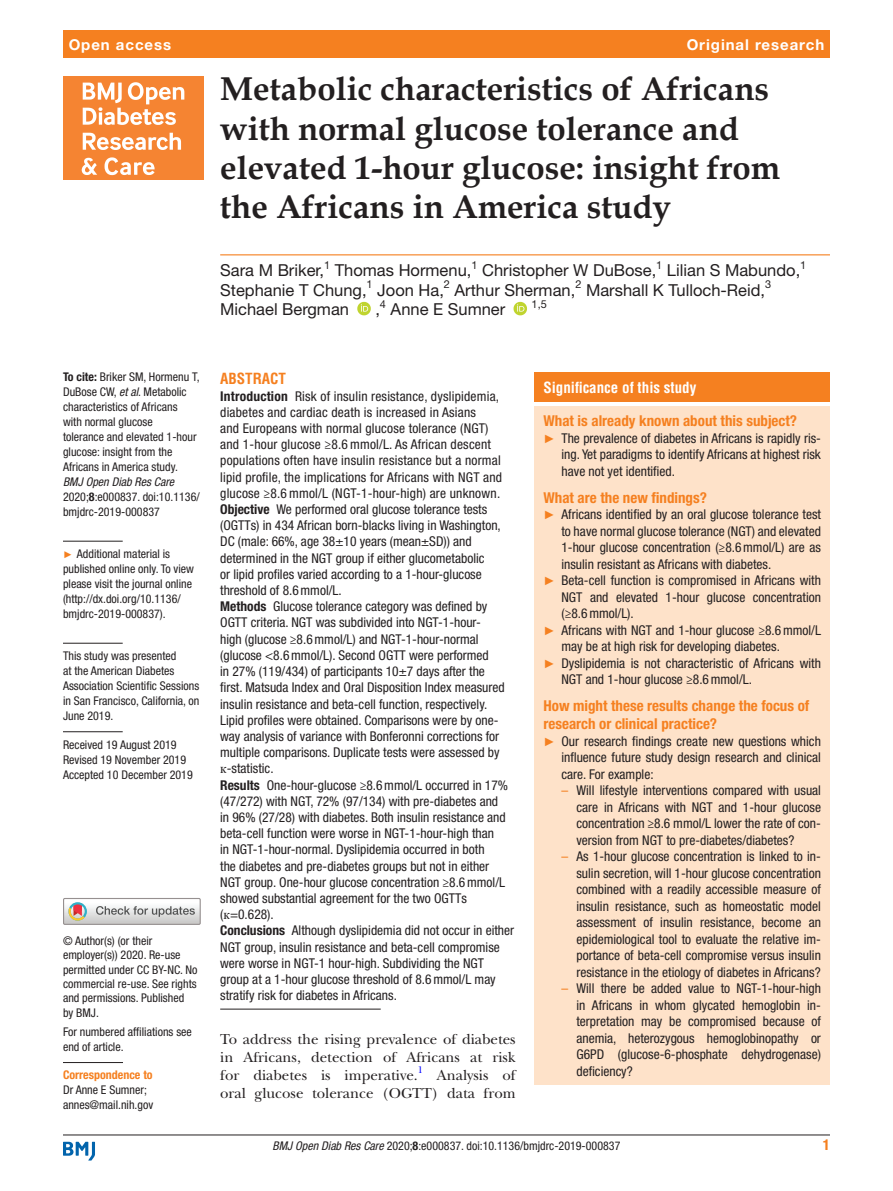
<style>
.page{position:relative;width:893px;height:1191px;background:#fff}
.page>*{position:absolute;margin:0;border:0;box-sizing:border-box;transform-origin:0 0}
.t1{font:700 33px/39px "Book Antiqua";color:#231f20}
.t2{font:16.5px "Helvetica Neue LT Std";color:#231f20}
.t3{font:15px/18px "New Baskerville";color:#231f20;text-align:justify}
.t4{font:700 condensed 15px/18px "Helvetica Neue LT Std";color:#f58020}
.t5{font:700 15px "Helvetica Neue LT Std";letter-spacing:.065em;color:#fff}
.t6{font:700 condensed 15px "Helvetica";color:#fff}
.t7{font:700 condensed 15px "Helvetica";color:#f58020}
.t8{font:condensed 13.5px/16.2px "Helvetica Neue LT Std";color:#231f20;text-align:justify}
.t9{font:condensed 12px/15px "Helvetica Neue LT Std";color:#231f20}
.t10{font:700 condensed 12px "Helvetica Neue LT Std";color:#f58020}
.t11{font:10.95px "Helvetica Neue LT Std";color:#231f20}
.t12{font:9.9px "New Baskerville";color:#00f}
.s1{font-weight:700}
.s2{font-style:italic}
.s3{font-family:"Arial";font-stretch:normal;font-size:9.75px;color:#f58020}
.s4{font-family:"Times New Roman";font-stretch:normal}
.s5{font-family:"Arial";font-stretch:normal;font-size:12px;color:#f58020}
.s6{color:#f58020}
</style>
<div class="page">
<hr style="left:63px;top:1134px;width:767px;height:1px;background:#231f20">
<svg style="left:63px;top:1141px;width:32px;height:19px"></svg>
<div style="left:63px;top:31px;width:767px;height:27px;background:#f58020"></div>
<hr style="left:220px;top:254px;width:610px;height:1px;background:#f58020">
<svg style="left:357px;top:302px;width:14px;height:13px"></svg>
<svg style="left:513px;top:302px;width:14px;height:13px"></svg>
<hr style="left:63px;top:1062px;width:60px;height:1px;background:#231f20">
<hr style="left:63px;top:541px;width:60px;height:1px;background:#231f20">
<hr style="left:63px;top:643px;width:60px;height:1px;background:#231f20">
<hr style="left:63px;top:731px;width:60px;height:1px;background:#231f20">
<div style="left:63px;top:898px;width:138px;height:27px;border:1px solid #969090"></div>
<svg style="left:64px;top:898px;width:136px;height:26px"></svg>
<div style="left:63px;top:76px;width:140px;height:104px;background:#f58432"></div>
<svg style="left:83px;top:82px;width:101px;height:43px"></svg>
<svg style="left:83px;top:133px;width:98px;height:17px"></svg>
<svg style="left:82px;top:158px;width:15px;height:17px"></svg>
<svg style="left:105px;top:157px;width:50px;height:18px"></svg>
<hr style="left:220px;top:1008px;width:161px;height:1px;background:#231f20">
<div style="left:534px;top:372px;width:296px;height:30px;background:#f58020"></div>
<div style="left:534px;top:406px;width:296px;height:679px;background:#fee2c9"></div>
<p class="t5" style="left:69px;top:35px;width:104px">Open access</p>
<p class="t5" style="left:687px;top:35px;width:139px">Original research</p>
<h1 class="t1" style="left:220px;top:70px;width:562px">Metabolic characteristics of Africans with normal glucose tolerance and elevated 1-hour glucose: insight from the Africans in America study</h1>
<p class="t2" style="left:220px;top:260px;width:105px">Sara M Briker,</p>
<p class="t11" style="left:324px;top:258px;width:8px">1</p>
<p class="t2" style="left:335px;top:260px;width:138px">Thomas Hormenu,</p>
<p class="t11" style="left:471px;top:258px;width:8px">1</p>
<p class="t2" style="left:482px;top:260px;width:176px">Christopher W DuBose,</p>
<p class="t11" style="left:656px;top:258px;width:8px">1</p>
<p class="t2" style="left:667px;top:260px;width:135px">Lilian S Mabundo,</p>
<p class="t11" style="left:800px;top:258px;width:8px">1</p>
<p class="t2" style="left:220px;top:280px;width:148px">Stephanie T Chung,</p>
<p class="t11" style="left:367px;top:278px;width:8px">1</p>
<p class="t2" style="left:377px;top:280px;width:68px">Joon Ha,</p>
<p class="t11" style="left:444px;top:278px;width:8px">2</p>
<p class="t2" style="left:455px;top:280px;width:122px">Arthur Sherman,</p>
<p class="t11" style="left:575px;top:278px;width:8px">2</p>
<p class="t2" style="left:586px;top:280px;width:181px">Marshall K Tulloch-Reid,</p>
<p class="t11" style="left:765px;top:278px;width:8px">3</p>
<p class="t2" style="left:220px;top:300px;width:130px">Michael Bergman</p>
<p class="t2" style="left:375px;top:300px;width:131px">,<sup>4</sup> Anne E Sumner</p>
<p class="t11" style="left:532px;top:297px;width:17px">1,5</p>
<p class="t9" style="left:63px;top:369px;width:138px"><span class="s1">To cite:</span> Briker SM, Hormenu T,<br>DuBose CW, <span class="s2">et al</span>. Metabolic characteristics of Africans<br>with normal glucose<br>tolerance and elevated 1-hour glucose: insight from the<br>Africans in America study.</p>
<p class="t9" style="left:63px;top:474px;width:138px"><span class="s2">BMJ Open Diab Res Care<br></span>2020;<span class="s1">8</span>:e000837. doi:10.1136/ bmjdrc-2019-000837</p>
<p class="t9" style="left:63px;top:546px;width:133px"><span class="s3">►</span> Additional material is published online only. To view please visit the journal online (http://dx.doi.org/10.1136/ bmjdrc-2019-000837).</p>
<p class="t9" style="left:63px;top:648px;width:138px">This study was presented<br>at the American Diabetes<br>Association Scientific Sessions in San Francisco, California, on<br>June 2019.</p>
<p class="t9" style="left:63px;top:737px;width:131px">Received 19 August 2019<br>Revised 19 November 2019<br>Accepted 10 December 2019</p>
<p class="t9" style="left:63px;top:933px;width:136px;line-height:14.4px">© Author(s) (or their employer(s)) 2020. Re-use permitted under CC BY-NC. No commercial re-use. See rights and permissions. Published by BMJ.</p>
<p class="t9" style="left:63px;top:1024px;width:130px">For numbered affiliations see end of article.</p>
<p class="t10" style="left:63px;top:1067px;width:91px">Correspondence to</p>
<p class="t9" style="left:63px;top:1082px;width:92px">Dr Anne E Sumner; annes@mail.nih.gov</p>
<p class="t7" style="left:220px;top:369px;width:67px">Abstract</p>
<p class="t8" style="left:220px;top:388px;width:295px;text-align:left"><span class="s1">Introduction</span> Risk of insulin resistance, dyslipidemia, diabetes and cardiac death is increased in Asians<br>and Europeans with normal glucose tolerance (NGT)<br>and 1-hour glucose ≥8.6 mmol/L. As African descent populations often have insulin resistance but a normal lipid profile, the implications for Africans with NGT and glucose ≥8.6 mmol/L (NGT-1-hour-high) are unknown.<br><span class="s1">Objective</span> We performed oral glucose tolerance tests (OGTTs) in 434 African born-blacks living in Washington, DC (male: 66%, age 38±10 years (mean±SD)) and determined in the NGT group if either glucometabolic<br>or lipid profiles varied according to a 1-hour-glucose threshold of 8.6mmol/L.<br><span class="s1">Methods</span> Glucose tolerance category was defined by OGTT criteria. NGT was subdivided into NGT-1-hour-<br>high (glucose ≥8.6mmol/L) and NGT-1-hour-normal (glucose &lt;8.6mmol/L). Second OGTT were performed<br>in 27% (119/434) of participants 10±7 days after the<br>first. Matsuda Index and Oral Disposition Index measured insulin resistance and beta-cell function, respectively.<br>Lipid profiles were obtained. Comparisons were by one&shy;way analysis of variance with Bonferonni corrections for multiple comparisons. Duplicate tests were assessed by <span class="s4">к</span>-statistic.<br><span class="s1">Results</span> One-hour-glucose ≥8.6mmol/L occurred in 17% (47/272) with NGT, 72% (97/134) with pre-diabetes and<br>in 96% (27/28) with diabetes. Both insulin resistance and beta-cell function were worse in NGT-1-hour-high than<br>in NGT-1-hour-normal. Dyslipidemia occurred in both<br>the diabetes and pre-diabetes groups but not in either<br>NGT group. One-hour glucose concentration ≥8.6mmol/L showed substantial agreement for the two OGTTs (<span class="s4">к</span>=0.628).<br><span class="s1">Conclusions</span> Although dyslipidemia did not occur in either NGT group, insulin resistance and beta-cell compromise were worse in NGT-1 hour-high. Subdividing the NGT group at a 1-hour glucose threshold of 8.6mmol/L may stratify risk for diabetes in Africans.</p>
<p class="t3" style="left:220px;top:1030px;width:297px">To address the rising prevalence of diabetes in Africans, detection of Africans at risk for diabetes is imperative.</p>
<p class="t12" style="left:418px;top:1064px;width:7px">1</p>
<p class="t3" style="left:220px;top:1066px;width:297px;text-align:right">Analysis of<br>oral glucose tolerance (OGTT) data from</p>
<p class="t6" style="left:543px;top:378px;width:154px">Significance of this study</p>
<p class="t4" style="left:543px;top:412px;width:255px">What is already known about this subject?</p>
<p class="t8" style="left:561px;top:429px;width:261px;text-indent:-18px"><span class="s5">►</span> The prevalence of diabetes in Africans is rapidly ris&shy;ing. Yet paradigms to identify Africans at highest risk have not yet identified.</p>
<p class="t4" style="left:543px;top:488px;width:165px">What are the new findings?</p>
<p class="t8" style="left:543px;top:506px;width:279px"><span class="s5">►</span> Africans identified by an oral glucose tolerance test</p>
<p class="t8" style="left:561px;top:523px;width:261px">to have normal glucose tolerance (NGT) and elevated</p>
<p class="t8" style="left:561px;top:539px;width:261px">1-hour glucose concentration (≥8.6mmol/L) are as</p>
<p class="t8" style="left:561px;top:556px;width:211px">insulin resistant as Africans with diabetes.</p>
<p class="t8" style="left:543px;top:572px;width:279px"><span class="s5">►</span> Beta-cell function is compromised in Africans with</p>
<p class="t8" style="left:561px;top:589px;width:261px">NGT and elevated 1-hour glucose concentration</p>
<p class="t8" style="left:561px;top:605px;width:74px">(≥8.6mmol/L).</p>
<p class="t8" style="left:543px;top:622px;width:279px"><span class="s5">►</span> Africans with NGT and 1-hour glucose ≥8.6mmol/L</p>
<p class="t8" style="left:561px;top:638px;width:220px">may be at high risk for developing diabetes.</p>
<p class="t8" style="left:543px;top:655px;width:279px"><span class="s5">►</span> Dyslipidemia is not characteristic of Africans with</p>
<p class="t8" style="left:561px;top:671px;width:192px">NGT and 1-hour glucose ≥8.6mmol/L.</p>
<p class="t4" style="left:543px;top:697px;width:267px">How might these results change the focus of research or clinical practice?</p>
<p class="t8" style="left:561px;top:732px;width:261px;text-indent:-18px"><span class="s5">►</span> Our research findings create new questions which influence future study design research and clinical care. For example:</p>
<p class="t8" style="left:576px;top:782px;width:246px;text-indent:-15px"><span class="s6">–</span> Will lifestyle interventions compared with usual care in Africans with NGT and 1-hour glucose concentration ≥8.6 mmol/L lower the rate of con&shy;version from NGT to pre-diabetes/diabetes?</p>
<p class="t8" style="left:576px;top:848px;width:246px;text-indent:-15px"><span class="s6">–</span> As 1-hour glucose concentration is linked to in&shy;sulin secretion, will 1-hour glucose concentration combined with a readily accessible measure of insulin resistance, such as homeostatic model assessment of insulin resistance, become an epidemiological tool to evaluate the relative im&shy;portance of beta-cell compromise versus insulin resistance in the etiology of diabetes in Africans?</p>
<p class="t8" style="left:576px;top:980px;width:246px;text-indent:-15px"><span class="s6">–</span> Will there be added value to NGT-1-hour-high in Africans in whom glycated hemoglobin in&shy;terpretation may be compromised because of anemia, heterozygous hemoglobinopathy or G6PD (glucose-6-phosphate dehydrogenase) deficiency?</p>
<p class="t9" style="left:273px;top:1137px;width:349px"><span class="s2">BMJ Open Diab Res Care</span> 2020;<span class="s1">8</span>:e000837. doi:10.1136/bmjdrc-2019-000837</p>
<p class="t4" style="left:823px;top:1135px;width:9px">1</p>
</div>
